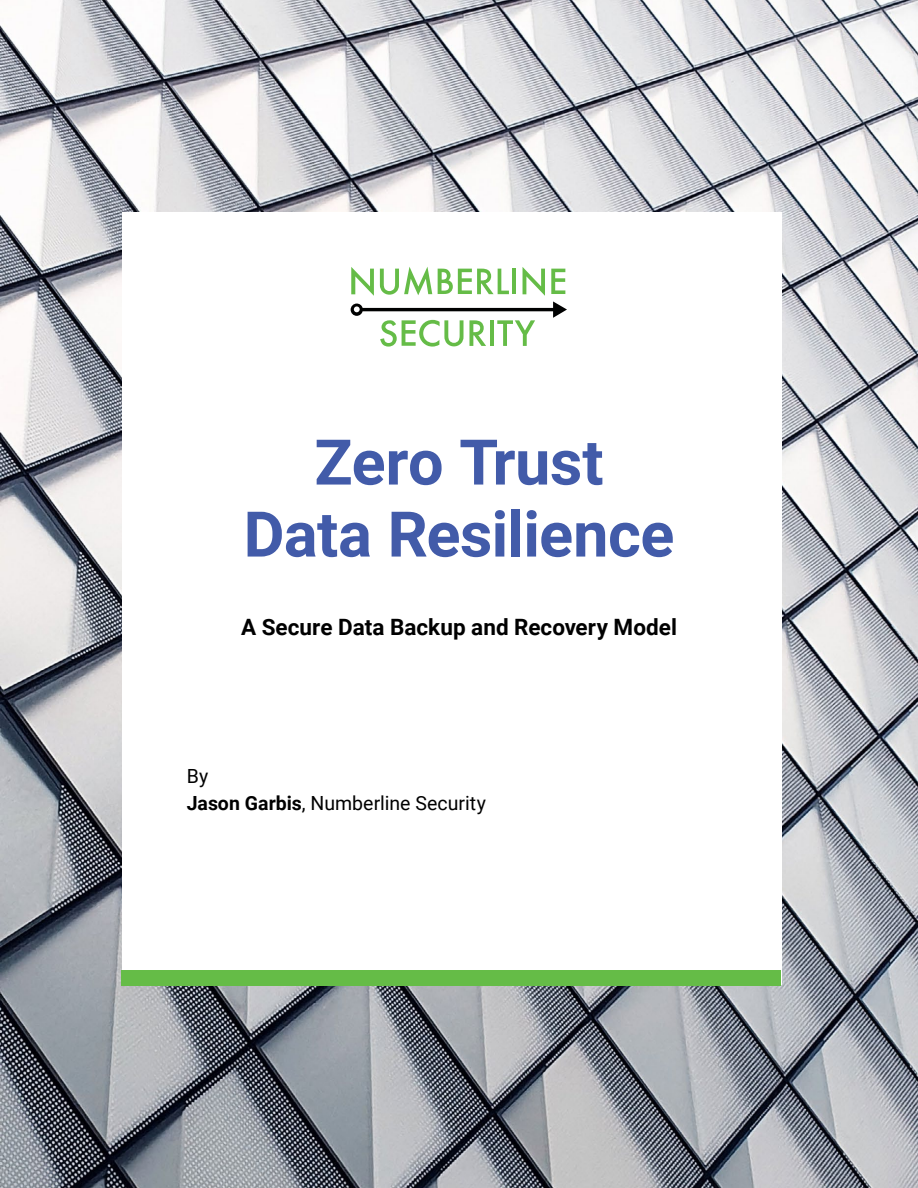
<style>
.page{position:relative;width:918px;height:1188px;background:#fff}
.page>*{position:absolute;margin:0;border:0;box-sizing:border-box;transform-origin:0 0}
.t1{font:700 63px/72px "Roboto";letter-spacing:-.01em;color:#425ba9;text-align:center}
.t2{font:700 22.5px "Roboto";color:#000}
.t3{font:19.5px/27px "Roboto";color:#000}
.s1{font-weight:700}
</style>
<div class="page">
<img style="left:0;top:0;width:918px;height:1188px">
<div style="left:122px;top:212px;width:660px;height:773px;background:#fff"></div>
<svg style="left:351px;top:267px;width:216px;height:80px"></svg>
<div style="left:122px;top:970px;width:660px;height:16px;background:#65bc47"></div>
<h1 class="t1" style="left:244px;top:424px;width:432px">Zero Trust<br>Data Resilience</h1>
<p class="t2" style="left:241px;top:612px;width:437px">A Secure Data Backup and Recovery Model</p>
<p class="t3" style="left:187px;top:762px;width:301px">By<br><span class="s1">Jason Garbis</span>, Numberline Security</p>
</div>
